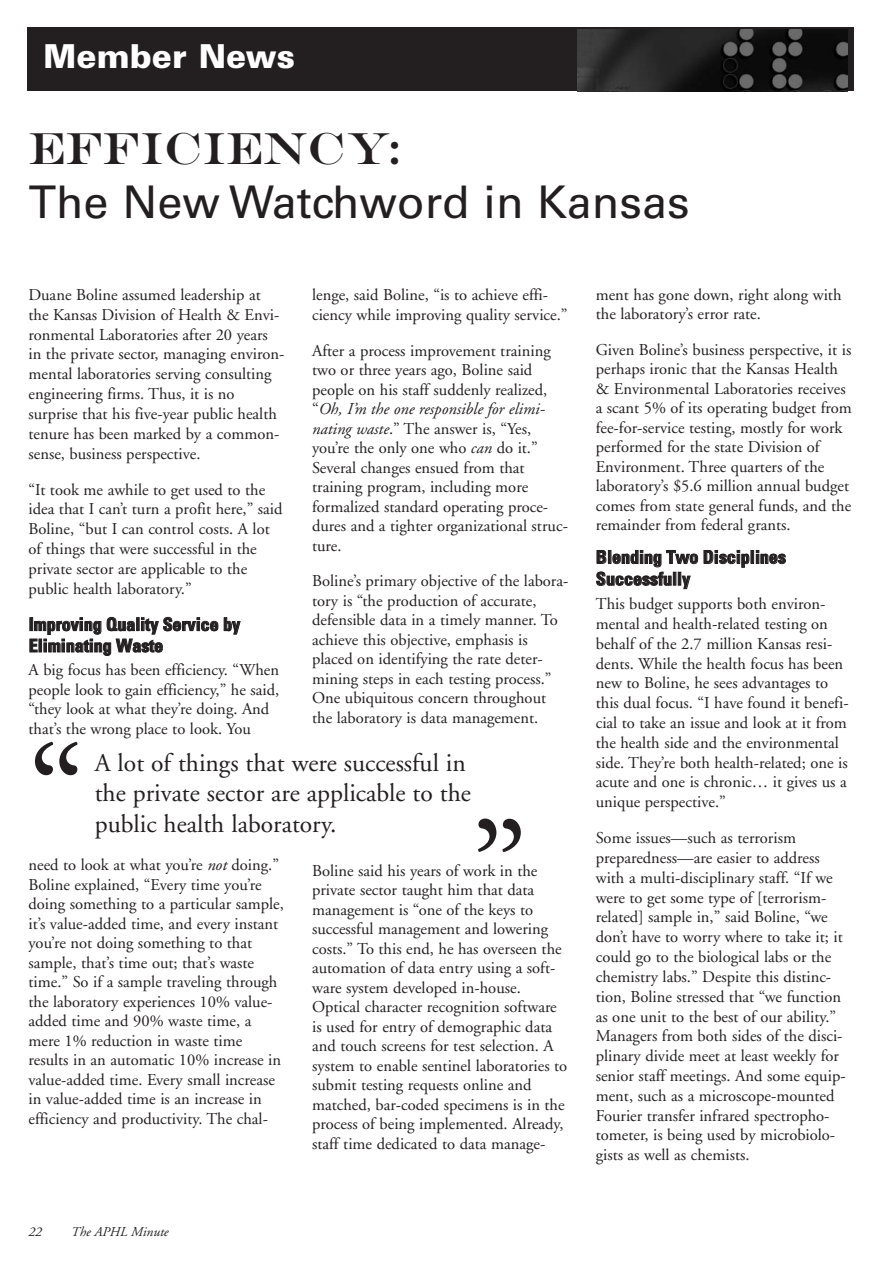
<style>
.page{position:relative;width:894px;height:1263px;background:#fff}
.page>*{position:absolute;margin:0;border:0;box-sizing:border-box;transform-origin:0 0}
.t1{font:144px "Adobe Garamond";color:#231f20}
.t2{font:45px "Univers LT";color:#231f20}
.t3{font:45px "Engravers";color:#231f20}
.t4{font:900 33px "Univers LT";color:#fff}
.t5{font:25.5px/30.6px "Adobe Garamond";color:#231f20}
.t6{font:700 condensed 18px/21.3px "Univers LT";color:#231f20}
.t7{font:16.5px/19.5px "Adobe Garamond";color:#231f20}
.t8{font:italic 13.5px "Adobe Garamond";color:#231f20}
.s1{font-style:italic}
</style>
<div class="page">
<div style="left:27px;top:27px;width:826px;height:63px;background:#231f20"></div>
<img style="left:577px;top:29px;width:269px;height:63px">
<h3 class="t4" style="left:44px;top:44px;width:253px">Member News</h3>
<h2 class="t3" style="left:28px;top:122px;width:376px">EFFICIENCY:</h2>
<h2 class="t2" style="left:28px;top:186px;width:662px">The New Watchword in Kansas</h2>
<p class="t7" style="left:28px;top:286px;width:257px">Duane Boline assumed leadership at the Kansas Division of Health &amp; Envi&shy;ronmental Laboratories after 20 years in the private sector, managing environ&shy;mental laboratories serving consulting engineering firms. Thus, it is no surprise that his five-year public health tenure has been marked by a common&shy;sense, business perspective.</p>
<p class="t7" style="left:28px;top:481px;width:255px">“It took me awhile to get used to the idea that I can’t turn a profit here,” said Boline, “but I can control costs. A lot of things that were successful in the private sector are applicable to the public health laboratory.”</p>
<p class="t6" style="left:29px;top:615px;width:213px">Improving Quality Service by<br>Eliminating Waste</p>
<p class="t7" style="left:28px;top:661px;width:252px">A big focus has been efficiency. “When people look to gain efficiency,” he said, “they look at what they’re doing. And that’s the wrong place to look. You</p>
<p class="t7" style="left:312px;top:287px;width:257px">lenge, said Boline, “is to achieve effi&shy;ciency while improving quality service.”</p>
<p class="t7" style="left:312px;top:342px;width:257px">After a process improvement training two or three years ago, Boline said people on his staff suddenly realized, “<span class="s1">Oh, I’m the one responsible for elimi&shy;nating waste</span>.” The answer is, “Yes, you’re the only one who <span class="s1">can</span> do it.” Several changes ensued from that training program, including more formalized standard operating proce&shy;dures and a tighter organizational struc&shy;ture.</p>
<p class="t7" style="left:312px;top:573px;width:258px">Boline’s primary objective of the labora&shy;tory is “the production of accurate, defensible data in a timely manner. To achieve this objective, emphasis is placed on identifying the rate deter&shy;mining steps in each testing process.” One ubiquitous concern throughout the laboratory is data management.</p>
<h1 class="t1" style="left:27px;top:740px;width:60px">“</h1>
<h3 class="t5" style="left:95px;top:749px;width:377px">A lot of things that were successful in the private sector are applicable to the public health laboratory.</h3>
<h1 class="t1" style="left:529px;top:853px;width:61px;rotate:-180deg">“</h1>
<p class="t7" style="left:28px;top:856px;width:257px">need to look at what you’re <span class="s1">not</span> doing.” Boline explained, “Every time you’re doing something to a particular sample, it’s value-added time, and every instant you’re not doing something to that sample, that’s time out; that’s waste time.” So if a sample traveling through the laboratory experiences 10% value&shy;added time and 90% waste time, a mere 1% reduction in waste time results in an automatic 10% increase in value-added time. Every small increase in value-added time is an increase in efficiency and productivity. The chal-</p>
<p class="t8" style="left:28px;top:1225px;width:15px">22</p>
<p class="t8" style="left:71px;top:1225px;width:99px">The APHL Minute</p>
<p class="t7" style="left:312px;top:862px;width:256px">Boline said his years of work in the private sector taught him that data management is “one of the keys to successful management and lowering costs.” To this end, he has overseen the automation of data entry using a soft&shy;ware system developed in-house.<br>Optical character recognition software is used for entry of demographic data and touch screens for test selection. A system to enable sentinel laboratories to submit testing requests online and matched, bar-coded specimens is in the process of being implemented. Already, staff time dedicated to data manage-</p>
<p class="t7" style="left:595px;top:286px;width:247px">ment has gone down, right along with the laboratory’s error rate.</p>
<p class="t7" style="left:595px;top:341px;width:257px">Given Boline’s business perspective, it is perhaps ironic that the Kansas Health &amp; Environmental Laboratories receives a scant 5% of its operating budget from fee-for-service testing, mostly for work performed for the state Division of Environment. Three quarters of the laboratory’s $5.6 million annual budget comes from state general funds, and the remainder from federal grants.</p>
<p class="t6" style="left:595px;top:547px;width:191px;line-height:21.8px">Blending Two Disciplines<br>Successfully</p>
<p class="t7" style="left:595px;top:595px;width:254px">This budget supports both environ&shy;mental and health-related testing on behalf of the 2.7 million Kansas resi&shy;dents. While the health focus has been new to Boline, he sees advantages to this dual focus. “I have found it benefi&shy;cial to take an issue and look at it from the health side and the environmental side. They’re both health-related; one is acute and one is chronic… it gives us a unique perspective.”</p>
<p class="t7" style="left:595px;top:829px;width:251px">Some issues—such as terrorism preparedness—are easier to address with a multi-disciplinary staff. “If we were to get some type of [terrorism&shy;related] sample in,” said Boline, “we don’t have to worry where to take it; it could go to the biological labs or the chemistry labs.” Despite this distinc&shy;tion, Boline stressed that “we function as one unit to the best of our ability.” Managers from both sides of the disci&shy;plinary divide meet at least weekly for senior staff meetings. And some equip&shy;ment, such as a microscope-mounted Fourier transfer infrared spectropho&shy;tometer, is being used by microbiolo&shy;gists as well as chemists.</p>
</div>
